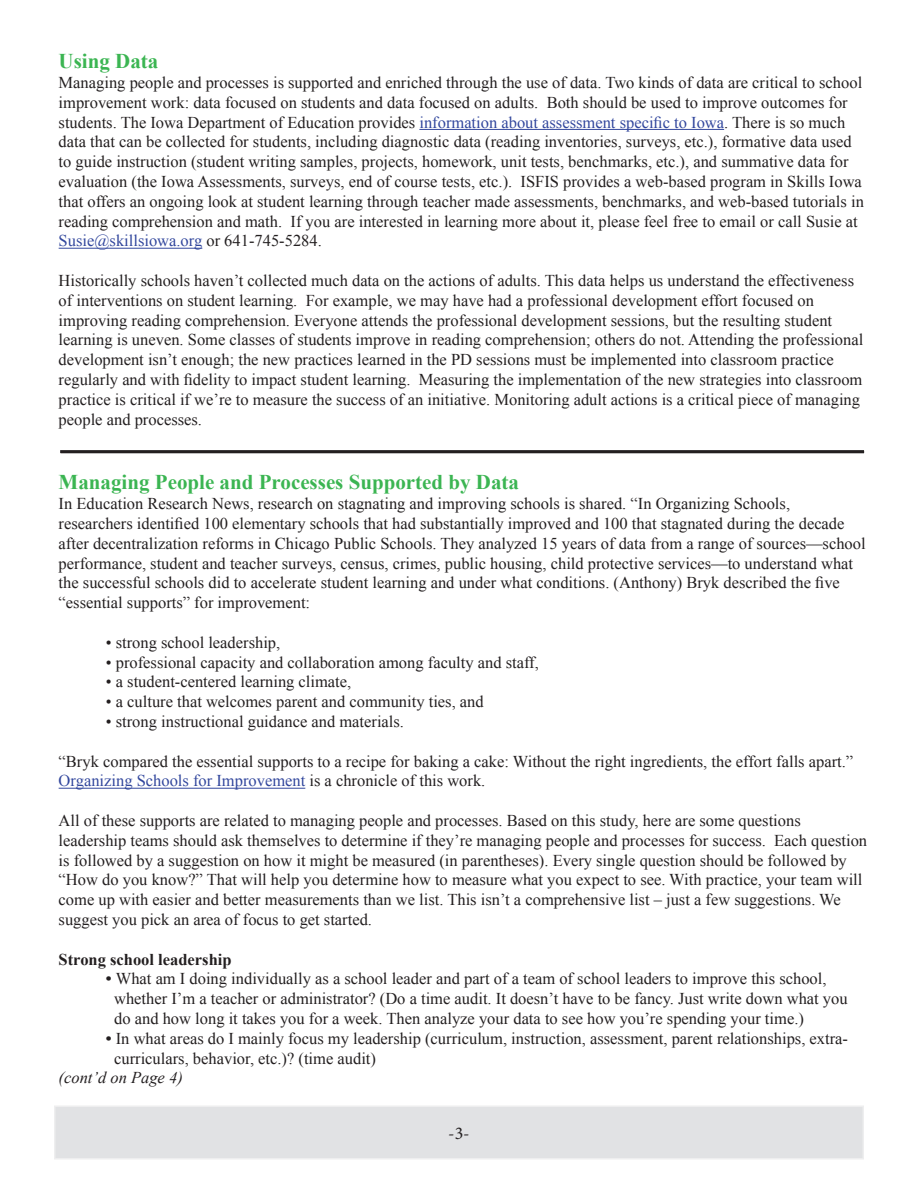
<style>
.page{position:relative;width:918px;height:1188px;background:#fff}
.page>*{position:absolute;margin:0;border:0;box-sizing:border-box;transform-origin:0 0}
.t1{font:700 21px "Times New Roman";color:#3bb552}
.t2{font:18px "Minion Pro";color:#231f20}
.t3{font:16.5px/19.8px "Times New Roman";color:#231f20}
.t4{font:700 16.5px "Times New Roman";color:#231f20}
.t5{font:italic 16.5px "Times New Roman";color:#231f20}
.s1{color:#32479d}
.s2{font-weight:700}
</style>
<div class="page">
<hr style="left:419px;top:129px;width:305px;height:1px;background:#32479d">
<hr style="left:59px;top:248px;width:143px;height:1px;background:#32479d">
<hr style="left:59px;top:788px;width:246px;height:1px;background:#32479d">
<div style="left:55px;top:1106px;width:808px;height:53px;background:#e1e2e4"></div>
<div style="left:54px;top:1106px;width:810px;height:54px;border:2px solid #eeeeef"></div>
<svg style="left:60px;top:450px;width:805px;height:4px;background:#504d4d"></svg>
<p class="t1" style="left:59px;top:47px;width:101px">Using Data</p>
<p class="t3" style="left:59px;top:72px;width:807px">Managing people and processes is supported and enriched through the use of data. Two kinds of data are critical to school improvement work: data focused on students and data focused on adults. Both should be used to improve outcomes for students. The Iowa Department of Education provides <span class="s1">information about assessment specific to Iowa</span>. There is so much data that can be collected for students, including diagnostic data (reading inventories, surveys, etc.), formative data used to guide instruction (student writing samples, projects, homework, unit tests, benchmarks, etc.), and summative data for evaluation (the Iowa Assessments, surveys, end of course tests, etc.). ISFIS provides a web-based program in Skills Iowa that offers an ongoing look at student learning through teacher made assessments, benchmarks, and web-based tutorials in reading comprehension and math. If you are interested in learning more about it, please feel free to email or call Susie at <span class="s1">Susie@skillsiowa.org</span> or 641-745-5284.</p>
<p class="t3" style="left:59px;top:270px;width:806px">Historically schools haven’t collected much data on the actions of adults. This data helps us understand the effectiveness of interventions on student learning. For example, we may have had a professional development effort focused on improving reading comprehension. Everyone attends the professional development sessions, but the resulting student learning is uneven. Some classes of students improve in reading comprehension; others do not. Attending the professional development isn’t enough; the new practices learned in the PD sessions must be implemented into classroom practice regularly and with fidelity to impact student learning. Measuring the implementation of the new strategies into classroom practice is critical if we’re to measure the success of an initiative. Monitoring adult actions is a critical piece of managing people and processes.</p>
<p class="t1" style="left:59px;top:468px;width:462px">Managing People and Processes Supported by Data</p>
<p class="t3" style="left:59px;top:494px;width:809px">In Education Research News, research on stagnating and improving schools is shared. “In Organizing Schools, researchers identified 100 elementary schools that had substantially improved and 100 that stagnated during the decade after decentralization reforms in Chicago Public Schools. They analyzed 15 years of data from a range of sources—school performance, student and teacher surveys, census, crimes, public housing, child protective services—to understand what the successful schools did to accelerate student learning and under what conditions. (Anthony) Bryk described the five “essential supports” for improvement:</p>
<p class="t3" style="left:106px;top:632px;width:176px">• strong school leadership,</p>
<p class="t3" style="left:106px;top:652px;width:434px">• professional capacity and collaboration among faculty and staff,</p>
<p class="t3" style="left:106px;top:672px;width:247px">• a student-centered learning climate,</p>
<p class="t3" style="left:106px;top:692px;width:379px">• a culture that welcomes parent and community ties, and</p>
<p class="t3" style="left:106px;top:711px;width:300px">• strong instructional guidance and materials.</p>
<p class="t3" style="left:59px;top:751px;width:796px">“Bryk compared the essential supports to a recipe for baking a cake: Without the right ingredients, the effort falls apart.”<br><span class="s1">Organizing Schools for Improvement</span> is a chronicle of this work.</p>
<p class="t3" style="left:59px;top:810px;width:810px">All of these supports are related to managing people and processes. Based on this study, here are some questions leadership teams should ask themselves to determine if they’re managing people and processes for success. Each question is followed by a suggestion on how it might be measured (in parentheses). Every single question should be followed by “How do you know?” That will help you determine how to measure what you expect to see. With practice, your team will come up with easier and better measurements than we list. This isn’t a comprehensive list – just a few suggestions. We suggest you pick an area of focus to get started.</p>
<p class="t4" style="left:59px;top:948px;width:174px">Strong school leadership</p>
<p class="t3" style="left:114px;top:969px;width:735px;text-indent:-8px"><span class="s2">•</span> What am I doing individually as a school leader and part of a team of school leaders to improve this school, whether I’m a teacher or administrator? (Do a time audit. It doesn’t have to be fancy. Just write down what you do and how long it takes you for a week. Then analyze your data to see how you’re spending your time.)</p>
<p class="t3" style="left:114px;top:1028px;width:735px;text-indent:-8px"><span class="s2">•</span> In what areas do I mainly focus my leadership (curriculum, instruction, assessment, parent relationships, extra&shy;curriculars, behavior, etc.)? (time audit)</p>
<p class="t5" style="left:59px;top:1067px;width:126px">(cont’d on Page 4)</p>
<p class="t2" style="left:448px;top:1121px;width:23px">-3-</p>
</div>
